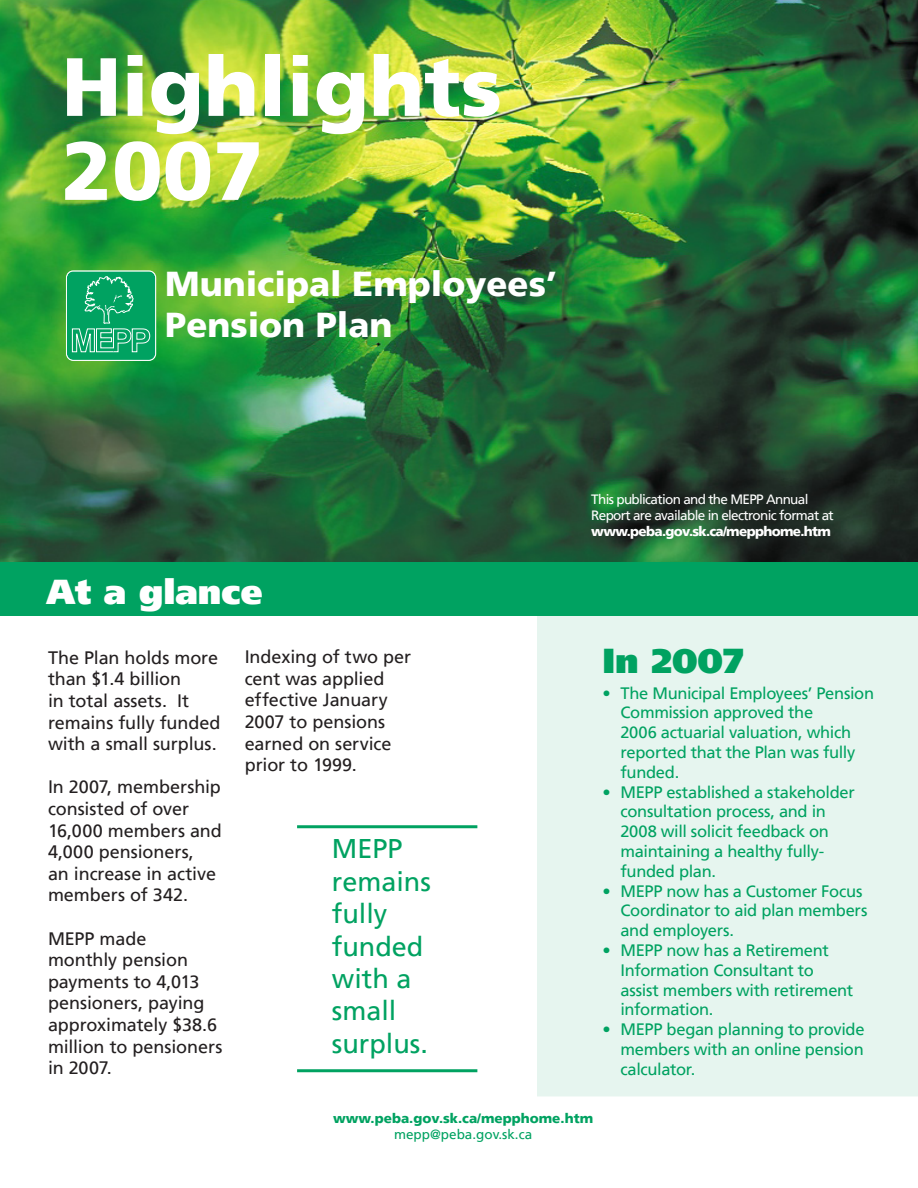
<style>
.page{position:relative;width:918px;height:1188px;background:#fff}
.page>*{position:absolute;margin:0;border:0;box-sizing:border-box;transform-origin:0 0}
.Body_Text{font:900 82.5px "Frutiger LT";color:#fff}
.Body_Text_indent{font:900 34.5px/41.4px "Frutiger LT";color:#fff}
.Minor_Head_14{font:900 34.5px "Frutiger LT";color:#fff}
.Minor_Head_14-2{font:900 34.5px "Frutiger LT";color:#00a261}
.Body_Text-2{font:27px/32.4px "Frutiger LT";color:#00a261}
.Body_Text-3{font:18px/21.6px "Frutiger LT";letter-spacing:-.005em;color:#231f20}
.Body_Text_indent-2{font:16.5px/19.8px "Frutiger LT";letter-spacing:-.02em;color:#00a261}
.Body_Text-4{font:13.5px/16.2px "Frutiger LT";letter-spacing:-.05em;color:#fff}
.Body_Text-5{font:900 13.5px "Frutiger LT";letter-spacing:-.05em;color:#fff}
.Body_Text-6{font:900 13.5px "Frutiger LT";color:#00a261}
.Body_Text_indent-3{font:13.5px "Frutiger LT";color:#00a261}
</style>
<div class="page">
<div style="left:537px;top:616px;width:381px;height:480px;background:#e6f5ef"></div>
<div style="left:0;top:554px;width:918px;height:62px;background:#00a261"></div>
<img style="left:0;top:0;width:918px;height:562px">
<hr style="left:297px;top:825px;width:180px;height:3px;background:#00a261">
<hr style="left:297px;top:1069px;width:180px;height:3px;background:#00a261">
<div style="left:66px;top:271px;width:90px;height:89px;background:#00a261;border-radius:7px"></div>
<div style="left:66px;top:271px;width:90px;height:90px;border:1px solid #fff;border-radius:7px"></div>
<svg style="left:71px;top:276px;width:80px;height:77px"></svg>
<p class="Body_Text" style="left:62px;top:37px;width:442px">Highlights</p>
<p class="Body_Text" style="left:62px;top:121px;width:203px">2007</p>
<p class="Body_Text_indent" style="left:165px;top:263px;width:394px">Municipal Employees’<br>Pension Plan</p>
<p class="Minor_Head_14" style="left:46px;top:570px;width:217px">At a glance</p>
<p class="Body_Text-3" style="left:48px;top:647px;width:174px">The Plan holds more than $1.4 billion<br>in total assets. It remains fully funded with a small surplus.</p>
<p class="Body_Text-3" style="left:48px;top:776px;width:175px">In 2007, membership consisted of over<br>16,000 members and<br>4,000 pensioners,<br>an increase in active members of 342.</p>
<p class="Body_Text-3" style="left:48px;top:928px;width:176px">MEPP made<br>monthly pension payments to 4,013 pensioners, paying approximately $38.6 million to pensioners in 2007.</p>
<p class="Body_Text-3" style="left:245px;top:646px;width:168px">Indexing of two per cent was applied effective January<br>2007 to pensions earned on service prior to 1999.</p>
<p class="Body_Text-2" style="left:332px;top:833px;width:101px">MEPP remains fully funded with a small surplus.</p>
<p class="Body_Text-4" style="left:591px;top:491px;width:244px">This publication and the MEPP Annual<br>Report are available in electronic format at</p>
<p class="Body_Text-5" style="left:591px;top:523px;width:241px">www.peba.gov.sk.ca/mepphome.htm</p>
<p class="Minor_Head_14-2" style="left:603px;top:640px;width:143px">In 2007</p>
<p class="Body_Text_indent-2" style="left:603px;top:683px;width:10px">•</p>
<p class="Body_Text_indent-2" style="left:603px;top:782px;width:10px">•</p>
<p class="Body_Text_indent-2" style="left:603px;top:881px;width:10px">•</p>
<p class="Body_Text_indent-2" style="left:603px;top:941px;width:10px">•</p>
<p class="Body_Text_indent-2" style="left:603px;top:1020px;width:10px">•</p>
<p class="Body_Text_indent-2" style="left:621px;top:683px;width:255px">The Municipal Employees’ Pension<br>Commission approved the<br>2006 actuarial valuation, which reported that the Plan was fully funded.</p>
<p class="Body_Text_indent-2" style="left:621px;top:782px;width:236px">MEPP established a stakeholder consultation process, and in<br>2008 will solicit feedback on maintaining a healthy fully&shy;funded plan.</p>
<p class="Body_Text_indent-2" style="left:621px;top:881px;width:248px">MEPP now has a Customer Focus<br>Coordinator to aid plan members and employers.</p>
<p class="Body_Text_indent-2" style="left:621px;top:941px;width:234px">MEPP now has a Retirement<br>Information Consultant to assist members with retirement information.</p>
<p class="Body_Text_indent-2" style="left:621px;top:1020px;width:246px;text-align:justify">MEPP began planning to provide members with an online pension calculator.</p>
<p class="Body_Text-6" style="left:333px;top:1110px;width:262px">www.peba.gov.sk.ca/mepphome.htm</p>
<p class="Body_Text_indent-3" style="left:394px;top:1126px;width:140px">mepp@peba.gov.sk.ca</p>
</div>
